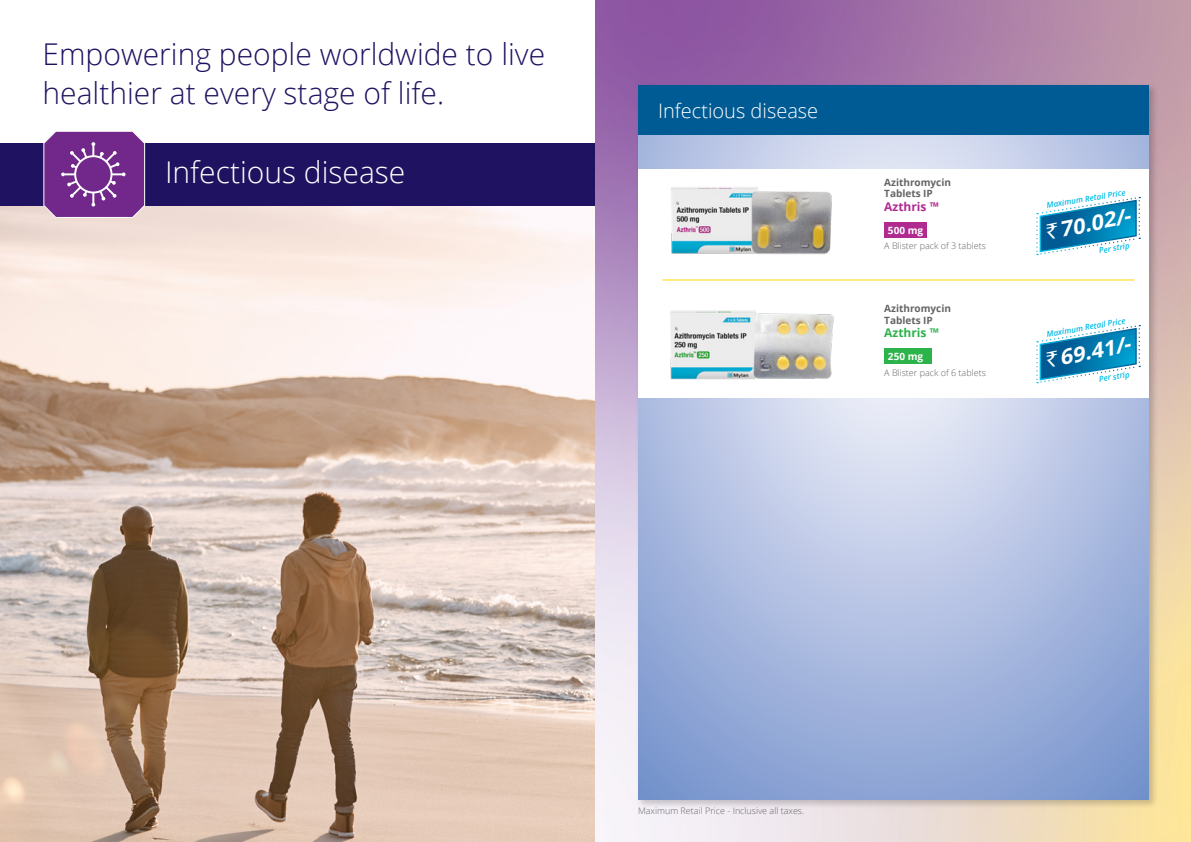
<style>
.page{position:relative;width:1191px;height:842px;background:#fff}
.page>*{position:absolute;margin:0;border:0;box-sizing:border-box;transform-origin:0 0}
.t1{font:300 30px/39px "Open Sans";color:#1f1261}
.t2{font:300 30px "Open Sans";color:#fff}
.t3{font:italic 700 21.1px "Open Sans";color:#fff;scale:1.04 1}
.t4{font:300 20px "Open Sans";color:#fff}
.t5{font:700 12px "Open Sans";color:#2cb34a}
.t6{font:700 12px "Open Sans";color:#b02a90}
.t7{font:700 10px/11.4px "Open Sans";color:#636466}
.t8{font:700 10px "Open Sans";color:#fff}
.t9{font:300 9px "Open Sans";color:#636466}
.t10{font:italic 600 8px "Open Sans";color:#00bce7}
.s1{font-family:"Rupee Foradian";font-weight:400}
</style>
<div class="page">
<img style="left:0;top:205px;width:595px;height:637px">
<div style="left:0;top:143px;width:595px;height:62px;background:#1f1261"></div>
<svg style="left:43px;top:131px;width:103px;height:87px;background:#834599"></svg>
<img style="left:595px;top:0;width:596px;height:842px">
<div style="left:636px;top:83px;width:522px;height:726px;background:#000;opacity:.2"></div>
<svg style="left:638px;top:135px;width:510px;height:664px;background:#adbde0"></svg>
<div style="left:638px;top:170px;width:510px;height:228px;background:#fff"></div>
<img style="left:670px;top:310px;width:164px;height:70px">
<div style="left:884px;top:348px;width:47px;height:16px;background:#2cb34a"></div>
<svg style="left:1036px;top:325px;width:104px;height:58px"></svg>
<img style="left:671px;top:187px;width:161px;height:68px">
<div style="left:884px;top:222px;width:42px;height:16px;background:#b02a90"></div>
<svg style="left:1036px;top:197px;width:104px;height:58px"></svg>
<div style="left:638px;top:85px;width:510px;height:50px;background:#005b94"></div>
<div style="left:661px;top:277px;width:482px;height:13px;background:#000;opacity:.2"></div>
<hr style="left:662px;top:280px;width:472px;height:1px;background:#ffd800">
<h1 class="t1" style="left:43px;top:34px;width:504px">Empowering people worldwide to live healthier at every stage of life.</h1>
<h1 class="t2" style="left:165px;top:151px;width:242px">Infectious disease</h1>
<h3 class="t4" style="left:658px;top:97px;width:162px">Infectious disease</h3>
<p class="t7" style="left:884px;top:176px;width:68px">Azithromycin<br>Tablets IP</p>
<h3 class="t6" style="left:884px;top:198px;width:56px">Azthris ™</h3>
<p class="t9" style="left:884px;top:240px;width:103px">A Blister pack of 3 tablets</p>
<p class="t8" style="left:888px;top:223px;width:37px">500 mg</p>
<p class="t7" style="left:884px;top:303px;width:68px">Azithromycin<br>Tablets IP</p>
<h3 class="t5" style="left:884px;top:325px;width:56px">Azthris ™</h3>
<p class="t9" style="left:884px;top:366px;width:103px">A Blister pack of 6 tablets</p>
<p class="t8" style="left:888px;top:350px;width:37px">250 mg</p>
<p class="t10" style="left:1046px;top:200px;width:81px;rotate:-10deg">Maximum Retail Price</p>
<p class="t10" style="left:1098px;top:245px;width:32px;rotate:-10deg">Per strip</p>
<h2 class="t3" style="left:1042px;top:218px;width:85px;rotate:-11deg"><span class="s1">`</span> 70.02/-</h2>
<p class="t10" style="left:1046px;top:329px;width:81px;rotate:-10deg">Maximum Retail Price</p>
<p class="t10" style="left:1098px;top:374px;width:32px;rotate:-10deg">Per strip</p>
<h2 class="t3" style="left:1042px;top:346px;width:85px;rotate:-11deg"><span class="s1">`</span> 69.41/-</h2>
<p class="t9" style="left:638px;top:804px;width:168px">Maximum Retail Price - Inclusive all taxes.</p>
</div>
